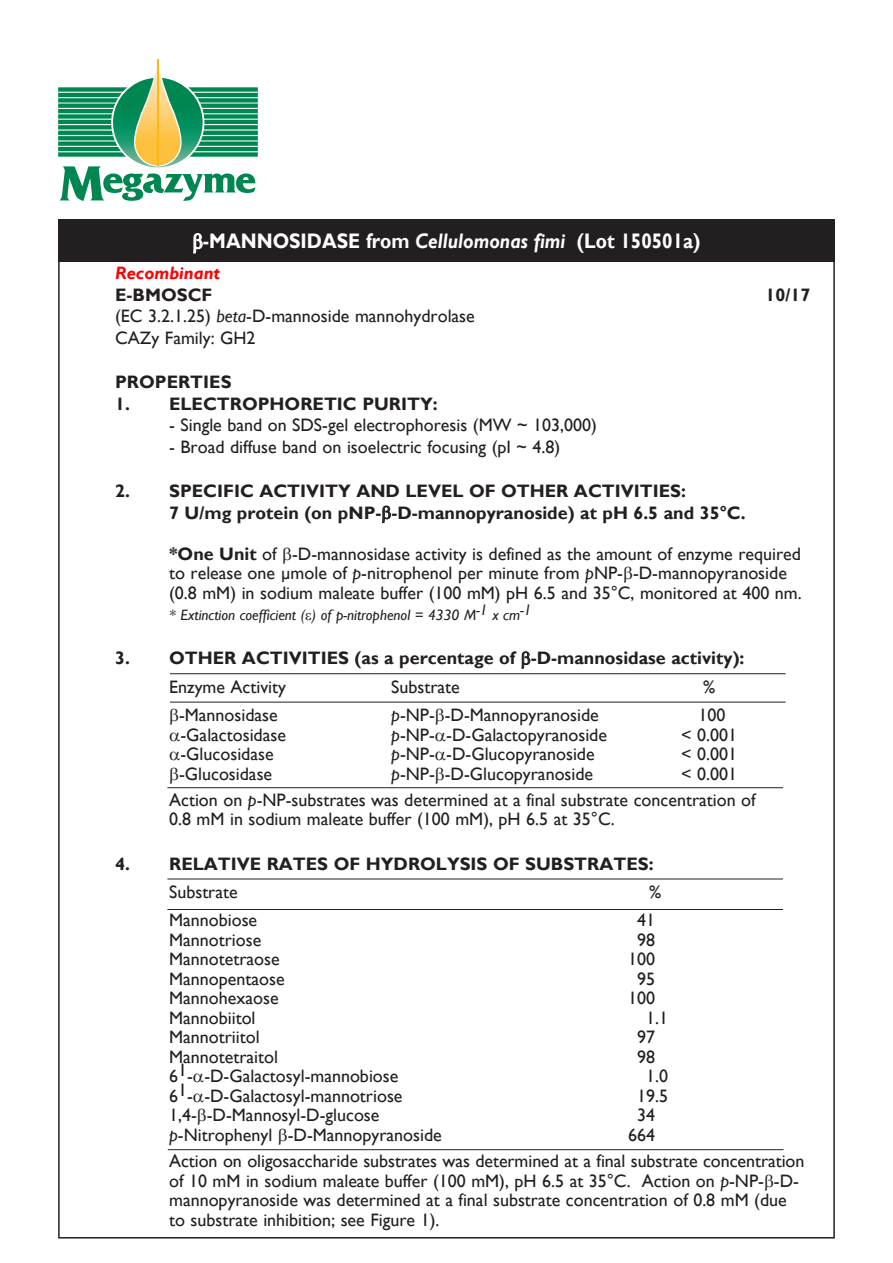
<style>
.page{position:relative;width:893px;height:1263px;background:#fff}
.page>*{position:absolute;margin:0;border:0;box-sizing:border-box;transform-origin:0 0}
.t1{font:700 21px "Gill Sans";color:#fff;scale:.9 1}
.t2{font:18px/19.5px "Gill Sans";color:#231f20}
.t3{font:700 18px "Gill Sans";color:#231f20}
.t4{font:italic 700 18px "Gill Sans";color:#f00}
.t5{font:italic 15px "Gill Sans";color:#231f20}
.s1{font-style:italic}
.s2{font-weight:700}
</style>
<div class="page">
<div style="left:58px;top:219px;width:777px;height:43px;background:#231f20"></div>
<hr style="left:170px;top:673px;width:616px;height:1px;background:#231f20">
<hr style="left:170px;top:702px;width:616px;height:1px;background:#231f20">
<hr style="left:167px;top:787px;width:616px;height:1px;background:#231f20">
<hr style="left:167px;top:909px;width:616px;height:1px;background:#231f20">
<hr style="left:167px;top:879px;width:616px;height:1px;background:#231f20">
<hr style="left:168px;top:1149px;width:615px;height:1px;background:#231f20">
<svg style="left:58px;top:59px;width:200px;height:142px"></svg>
<hr style="left:157px;top:59px;width:1px;height:106px;background:#fcb814">
<svg style="left:193px;top:233px;width:10px;height:21px"></svg>
<svg style="left:382px;top:505px;width:9px;height:18px"></svg>
<svg style="left:521px;top:651px;width:10px;height:24px"></svg>
<p class="t1" style="left:203px;top:229px;width:554px">-MANNOSIDASE from <span class="s1">Cellulomonas fimi</span> (Lot 150501a)</p>
<p class="t4" style="left:115px;top:263px;width:107px">Recombinant</p>
<p class="t3" style="left:115px;top:284px;width:99px">E-BMOSCF</p>
<p class="t3" style="left:765px;top:284px;width:46px">10/17</p>
<p class="t2" style="left:115px;top:307px;width:361px">(EC 3.2.1.25) <span class="s1">beta</span>-D-mannoside mannohydrolase</p>
<p class="t2" style="left:115px;top:328px;width:142px">CAZy Family: GH2</p>
<p class="t3" style="left:115px;top:371px;width:118px">PROPERTIES</p>
<p class="t3" style="left:115px;top:393px;width:324px">1. ELECTROPHORETIC PURITY:</p>
<p class="t2" style="left:169px;top:416px;width:429px">- Single band on SDS-gel electrophoresis (MW ~ 103,000)</p>
<p class="t2" style="left:169px;top:437px;width:393px">- Broad diffuse band on isoelectric focusing (pI ~ 4.8)</p>
<p class="t3" style="left:115px;top:480px;width:572px">2. SPECIFIC ACTIVITY AND LEVEL OF OTHER ACTIVITIES:</p>
<p class="t3" style="left:169px;top:502px;width:578px">7 U/mg protein (on pNP- -D-mannopyranoside) at pH 6.5 and 35°C.</p>
<p class="t2" style="left:169px;top:544px;width:634px"><span class="s2">*One Unit</span> of -D-mannosidase activity is defined as the amount of enzyme required to release one µmole of <span class="s1">p</span>-nitrophenol per minute from <span class="s1">p</span>NP- -D-mannopyranoside (0.8 mM) in sodium maleate buffer (100 mM) pH 6.5 and 35°C, monitored at 400 nm.</p>
<p class="t5" style="left:169px;top:606px;width:364px">* Extinction coefficient ( ) of p-nitrophenol = 4330 M-1 x cm-1</p>
<p class="t3" style="left:115px;top:647px;width:631px">3. OTHER ACTIVITIES (as a percentage of -D-mannosidase activity):</p>
<p class="t2" style="left:169px;top:677px;width:118px">Enzyme Activity</p>
<p class="t2" style="left:391px;top:677px;width:70px">Substrate</p>
<p class="t2" style="left:703px;top:677px;width:14px">%</p>
<p class="t2" style="left:179px;top:706px;width:100px">-Mannosidase</p>
<p class="t2" style="left:391px;top:706px;width:209px"><span class="s1">p</span>-NP- -D-Mannopyranoside</p>
<p class="t2" style="left:698px;top:706px;width:28px">100</p>
<p class="t2" style="left:181px;top:725px;width:107px">-Galactosidase</p>
<p class="t2" style="left:391px;top:725px;width:217px"><span class="s1">p</span>-NP- -D-Galactopyranoside</p>
<p class="t2" style="left:681px;top:725px;width:57px">&lt; 0.001</p>
<p class="t2" style="left:181px;top:745px;width:95px">-Glucosidase</p>
<p class="t2" style="left:391px;top:745px;width:205px"><span class="s1">p</span>-NP- -D-Glucopyranoside</p>
<p class="t2" style="left:681px;top:745px;width:57px">&lt; 0.001</p>
<p class="t2" style="left:179px;top:764px;width:95px">-Glucosidase</p>
<p class="t2" style="left:391px;top:764px;width:204px"><span class="s1">p</span>-NP- -D-Glucopyranoside</p>
<p class="t2" style="left:681px;top:764px;width:57px">&lt; 0.001</p>
<p class="t2" style="left:169px;top:790px;width:588px">Action on <span class="s1">p</span>-NP-substrates was determined at a final substrate concentration of<br>0.8 mM in sodium maleate buffer (100 mM), pH 6.5 at 35°C.</p>
<p class="t3" style="left:115px;top:853px;width:540px">4. RELATIVE RATES OF HYDROLYSIS OF SUBSTRATES:</p>
<p class="t2" style="left:169px;top:882px;width:70px">Substrate</p>
<p class="t2" style="left:649px;top:882px;width:14px">%</p>
<p class="t2" style="left:169px;top:911px;width:90px">Mannobiose</p>
<p class="t2" style="left:637px;top:911px;width:19px">41</p>
<p class="t2" style="left:169px;top:930px;width:94px">Mannotriose</p>
<p class="t2" style="left:637px;top:930px;width:19px">98</p>
<p class="t2" style="left:169px;top:950px;width:112px">Mannotetraose</p>
<p class="t2" style="left:628px;top:950px;width:28px">100</p>
<p class="t2" style="left:169px;top:969px;width:117px">Mannopentaose</p>
<p class="t2" style="left:637px;top:969px;width:19px">95</p>
<p class="t2" style="left:169px;top:989px;width:111px">Mannohexaose</p>
<p class="t2" style="left:628px;top:989px;width:28px">100</p>
<p class="t2" style="left:169px;top:1008px;width:88px">Mannobiitol</p>
<p class="t2" style="left:646px;top:1008px;width:23px">1.1</p>
<p class="t2" style="left:169px;top:1028px;width:92px">Mannotriitol</p>
<p class="t2" style="left:637px;top:1028px;width:19px">97</p>
<p class="t2" style="left:169px;top:1047px;width:110px">Mannotetraitol</p>
<p class="t2" style="left:637px;top:1047px;width:19px">98</p>
<p class="t2" style="left:169px;top:1067px;width:231px">61- -D-Galactosyl-mannobiose</p>
<p class="t2" style="left:646px;top:1067px;width:23px">1.0</p>
<p class="t2" style="left:169px;top:1086px;width:235px">61- -D-Galactosyl-mannotriose</p>
<p class="t2" style="left:637px;top:1086px;width:32px">19.5</p>
<p class="t2" style="left:169px;top:1106px;width:212px">1,4- -D-Mannosyl-D-glucose</p>
<p class="t2" style="left:637px;top:1106px;width:19px">34</p>
<p class="t2" style="left:169px;top:1125px;width:274px"><span class="s1">p</span>-Nitrophenyl -D-Mannopyranoside</p>
<p class="t2" style="left:628px;top:1125px;width:28px">664</p>
<p class="t2" style="left:169px;top:1152px;width:637px">Action on oligosaccharide substrates was determined at a final substrate concentration of 10 mM in sodium maleate buffer (100 mM), pH 6.5 at 35°C. Action on <span class="s1">p</span>-NP- -D&shy;mannopyranoside was determined at a final substrate concentration of 0.8 mM (due to substrate inhibition; see Figure 1).</p>
</div>
